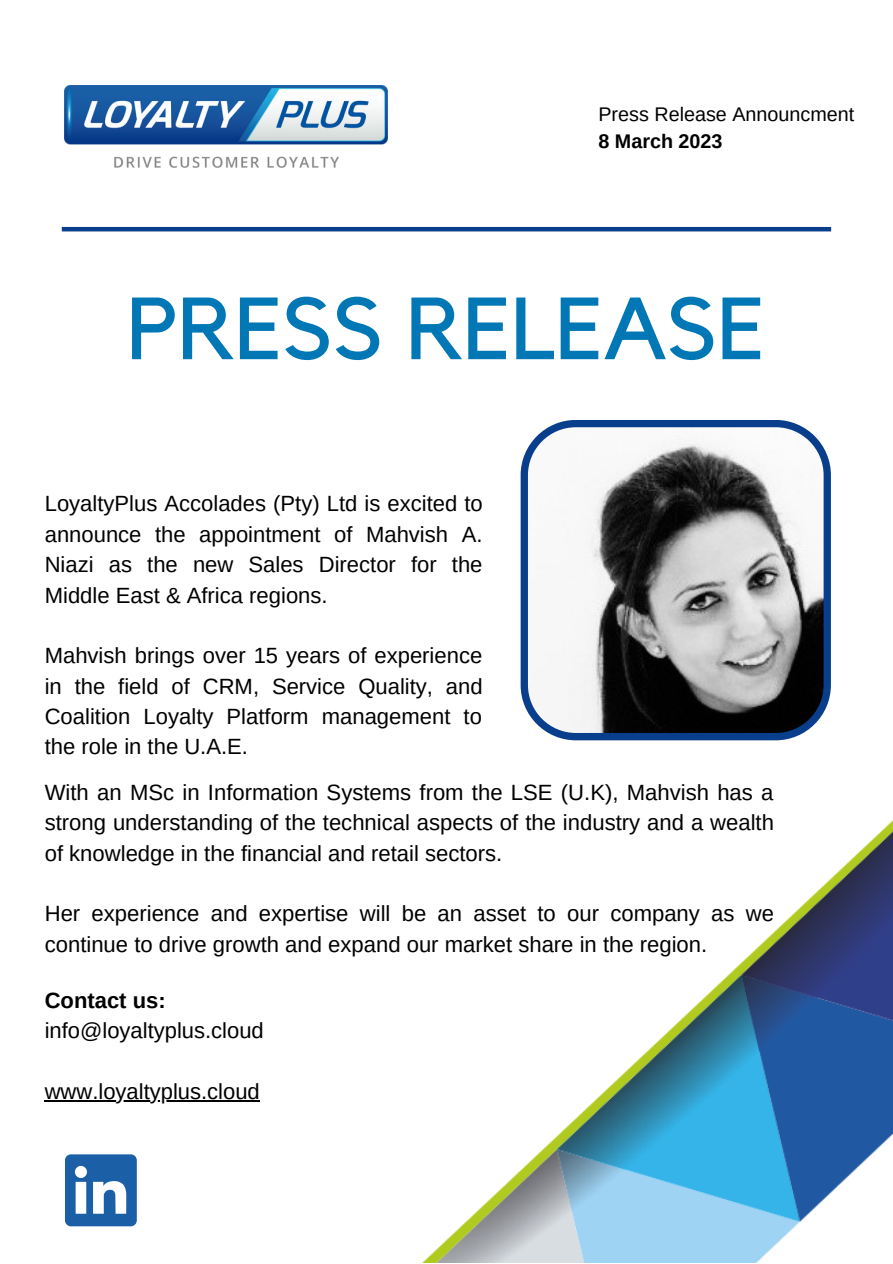
<style>
.page{position:relative;width:893px;height:1264px;background:#fff}
.page>*{position:absolute;margin:0;border:0;box-sizing:border-box;transform-origin:0 0}
.t1{font:86.85px "Kollektif";color:#0277b5}
.t2{font:22.05px/30.3px "Arimo";color:#000;text-align:justify}
.t3{font:700 22.05px "Arimo";color:#000}
.t4{font:19.8px "Arimo";color:#000}
.t5{font:700 19.8px "Arimo";color:#000}
</style>
<div class="page">
<img style="left:65px;top:85px;width:322px;height:83px">
<img style="left:422px;top:821px;width:470px;height:441px">
<hr style="left:62px;top:227px;width:769px;height:4px;background:#093e8c">
<svg style="left:520px;top:420px;width:310px;height:320px"></svg>
<svg style="left:65px;top:1154px;width:72px;height:72px"></svg>
<hr style="left:45px;top:1100px;width:215px;height:1px;background:#000">
<p class="t4" style="left:598px;top:103px;width:257px">Press Release Announcment</p>
<p class="t5" style="left:598px;top:130px;width:126px">8 March 2023</p>
<h1 class="t1" style="left:127px;top:289px;width:639px">PRESS RELEASE</h1>
<p class="t2" style="left:45px;top:488px;width:439px">LoyaltyPlus Accolades (Pty) Ltd is excited to announce the appointment of Mahvish A.<br>Niazi as the new Sales Director for the Middle East &amp; Africa regions.</p>
<p class="t2" style="left:45px;top:640px;width:439px">Mahvish brings over 15 years of experience in the field of CRM, Service Quality, and Coalition Loyalty Platform management to the role in the U.A.E.</p>
<p class="t2" style="left:45px;top:777px;width:730px">With an MSc in Information Systems from the LSE (U.K), Mahvish has a strong understanding of the technical aspects of the industry and a wealth of knowledge in the financial and retail sectors.</p>
<p class="t2" style="left:45px;top:898px;width:730px">Her experience and expertise will be an asset to our company as we continue to drive growth and expand our market share in the region.</p>
<p class="t3" style="left:45px;top:988px;width:122px">Contact us:</p>
<p class="t2" style="left:45px;top:1015px;width:220px">info@loyaltyplus.cloud</p>
<p class="t2" style="left:45px;top:1076px;width:216px">www.loyaltyplus.cloud</p>
</div>
